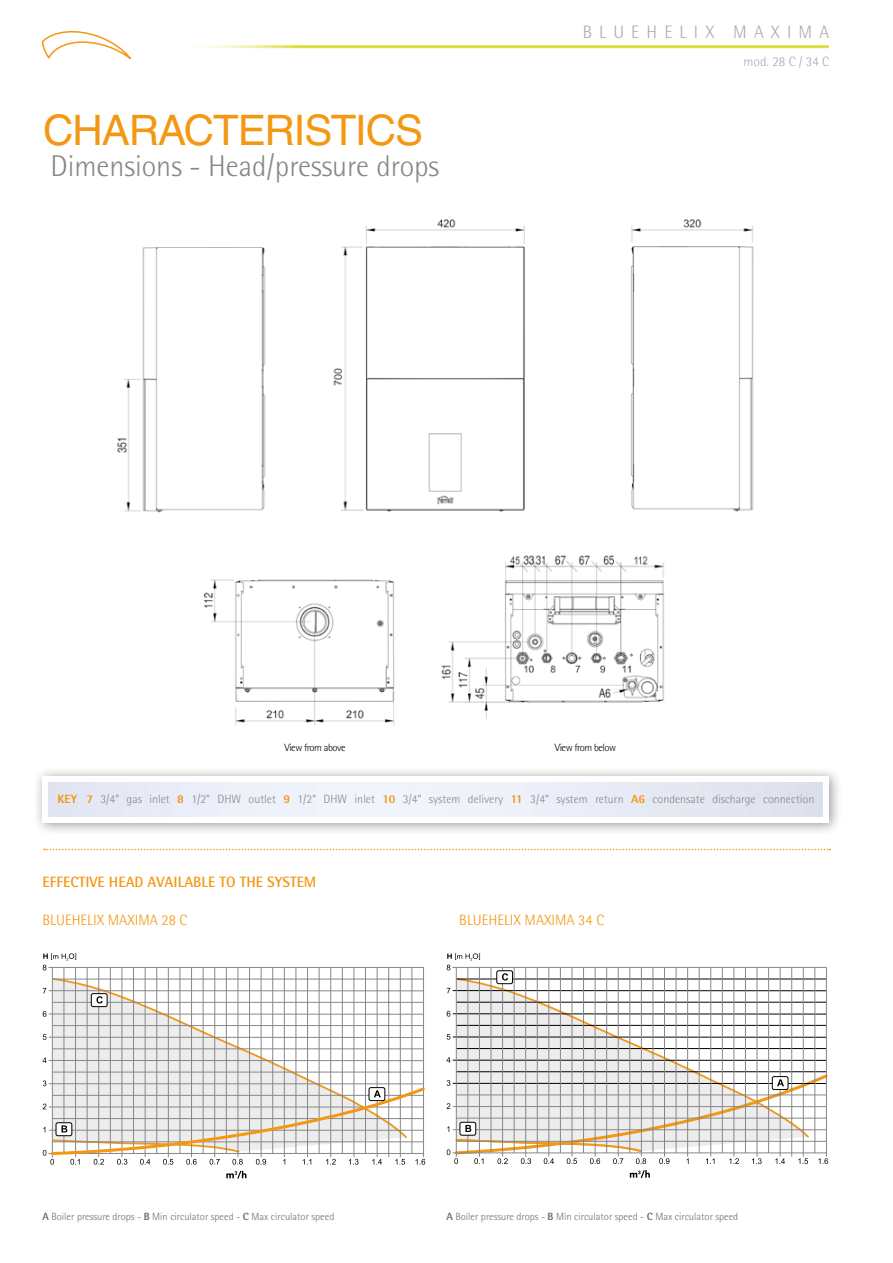
<style>
.page{position:relative;width:893px;height:1263px;background:#fff}
.page>*{position:absolute;margin:0;border:0;box-sizing:border-box;transform-origin:0 0}
.t1{font:42px "Helvetica LT Std";letter-spacing:-.025em;color:#f49712}
.t2{font:300 30px "Rotis Semi Sans Pro";color:#878787}
.t3{font:300 18px "Rotis Semi Sans Pro";letter-spacing:.4em;color:#aaa}
.t4{font:300 15px "Rotis Semi Sans Pro";color:#f49712}
.t5{font:700 15px "Rotis Semi Sans Pro";color:#f49712}
.t6{font:300 13.5px "Rotis Semi Sans Pro";color:#aaa}
.t7{font:300 12px "Rotis Semi Sans Pro";color:#878787}
.t8{font:300 10.5px "Rotis Semi Sans Pro";color:#706f6f}
.t9{font:300 10.5px "Rotis Semi Sans Pro";letter-spacing:-.04em;color:#000}
.s1{font-weight:800;color:#f49712}
.s2{font-weight:800}
</style>
<div class="page">
<img style="left:117px;top:219px;width:637px;height:507px">
<div style="left:32px;top:766px;width:810px;height:70px;background:#000;opacity:.4"></div>
<svg style="left:43px;top:776px;width:786px;height:46px;fill:#edf1fa"></svg>
<svg style="left:41px;top:31px;width:90px;height:29px"></svg>
<hr style="left:170px;top:45px;width:658px;height:3px;background:#ddde3a">
<svg style="left:51px;top:977px;width:358px;height:103px"></svg>
<svg style="left:226px;top:1171px;width:20px;height:8px"></svg>
<svg style="left:43px;top:953px;width:33px;height:17px"></svg>
<svg style="left:43px;top:1011px;width:3px;height:6px"></svg>
<svg style="left:43px;top:1034px;width:3px;height:6px"></svg>
<svg style="left:43px;top:1057px;width:3px;height:6px"></svg>
<hr style="left:214px;top:967px;width:1px;height:190px;background:#878787">
<hr style="left:168px;top:967px;width:1px;height:190px;background:#878787">
<hr style="left:122px;top:967px;width:1px;height:190px;background:#878787">
<hr style="left:75px;top:967px;width:1px;height:190px;background:#878787">
<hr style="left:238px;top:967px;width:1px;height:190px;background:#878787">
<hr style="left:191px;top:967px;width:1px;height:190px;background:#878787">
<hr style="left:145px;top:967px;width:1px;height:190px;background:#878787">
<hr style="left:98px;top:967px;width:1px;height:190px;background:#878787">
<hr style="left:64px;top:967px;width:1px;height:186px;background:#878787">
<hr style="left:87px;top:967px;width:1px;height:186px;background:#878787">
<hr style="left:110px;top:967px;width:1px;height:186px;background:#878787">
<hr style="left:133px;top:967px;width:1px;height:186px;background:#878787">
<hr style="left:156px;top:967px;width:1px;height:186px;background:#878787">
<hr style="left:180px;top:967px;width:1px;height:186px;background:#878787">
<hr style="left:203px;top:967px;width:1px;height:186px;background:#878787">
<hr style="left:226px;top:967px;width:1px;height:186px;background:#878787">
<hr style="left:261px;top:967px;width:1px;height:190px;background:#878787">
<hr style="left:249px;top:967px;width:1px;height:186px;background:#878787">
<hr style="left:284px;top:967px;width:1px;height:190px;background:#878787">
<hr style="left:296px;top:967px;width:1px;height:186px;background:#878787">
<hr style="left:272px;top:967px;width:1px;height:186px;background:#878787">
<hr style="left:307px;top:967px;width:1px;height:190px;background:#878787">
<hr style="left:319px;top:967px;width:1px;height:186px;background:#878787">
<hr style="left:330px;top:967px;width:1px;height:190px;background:#878787">
<hr style="left:354px;top:967px;width:1px;height:190px;background:#878787">
<hr style="left:342px;top:967px;width:1px;height:186px;background:#878787">
<hr style="left:377px;top:967px;width:1px;height:190px;background:#878787">
<hr style="left:365px;top:967px;width:1px;height:186px;background:#878787">
<hr style="left:400px;top:967px;width:1px;height:190px;background:#878787">
<hr style="left:412px;top:967px;width:1px;height:186px;background:#878787">
<hr style="left:52px;top:967px;width:1px;height:190px;background:#878787">
<hr style="left:423px;top:967px;width:1px;height:190px;background:#878787">
<hr style="left:52px;top:979px;width:371px;height:1px;background:#878787">
<hr style="left:52px;top:1002px;width:371px;height:1px;background:#878787">
<hr style="left:49px;top:990px;width:374px;height:1px;background:#878787">
<hr style="left:49px;top:1014px;width:374px;height:1px;background:#878787">
<hr style="left:52px;top:1072px;width:371px;height:1px;background:#878787">
<hr style="left:52px;top:1048px;width:371px;height:1px;background:#878787">
<hr style="left:52px;top:1025px;width:371px;height:1px;background:#878787">
<hr style="left:49px;top:1037px;width:374px;height:1px;background:#878787">
<hr style="left:49px;top:1060px;width:374px;height:1px;background:#878787">
<hr style="left:388px;top:967px;width:1px;height:190px;background:#878787">
<hr style="left:49px;top:967px;width:374px;height:1px;background:#878787">
<svg style="left:43px;top:1080px;width:383px;height:84px"></svg>
<div style="left:91px;top:994px;width:16px;height:13px;background:#fff;border-radius:2px"></div>
<div style="left:91px;top:993px;width:16px;height:14px;border:1px solid #000;border-radius:2px"></div>
<svg style="left:96px;top:996px;width:7px;height:7px"></svg>
<svg style="left:454px;top:977px;width:357px;height:95px"></svg>
<hr style="left:456px;top:979px;width:370px;height:1px;background:#000">
<hr style="left:456px;top:1002px;width:370px;height:1px;background:#000">
<hr style="left:453px;top:990px;width:373px;height:1px;background:#000">
<hr style="left:453px;top:1013px;width:373px;height:1px;background:#000">
<hr style="left:456px;top:1071px;width:370px;height:1px;background:#000">
<hr style="left:456px;top:1048px;width:370px;height:1px;background:#000">
<hr style="left:456px;top:1025px;width:370px;height:1px;background:#000">
<hr style="left:453px;top:1037px;width:373px;height:1px;background:#000">
<hr style="left:453px;top:1060px;width:373px;height:1px;background:#000">
<hr style="left:453px;top:967px;width:373px;height:1px;background:#878787">
<hr style="left:618px;top:967px;width:1px;height:189px;background:#878787">
<hr style="left:572px;top:967px;width:1px;height:189px;background:#878787">
<hr style="left:525px;top:967px;width:1px;height:189px;background:#878787">
<hr style="left:479px;top:967px;width:1px;height:189px;background:#878787">
<hr style="left:641px;top:967px;width:1px;height:189px;background:#878787">
<hr style="left:595px;top:967px;width:1px;height:189px;background:#878787">
<hr style="left:549px;top:967px;width:1px;height:189px;background:#878787">
<hr style="left:502px;top:967px;width:1px;height:189px;background:#878787">
<hr style="left:468px;top:967px;width:1px;height:186px;background:#878787">
<hr style="left:491px;top:967px;width:1px;height:186px;background:#878787">
<hr style="left:514px;top:967px;width:1px;height:186px;background:#878787">
<hr style="left:537px;top:967px;width:1px;height:186px;background:#878787">
<hr style="left:560px;top:967px;width:1px;height:186px;background:#878787">
<hr style="left:583px;top:967px;width:1px;height:186px;background:#878787">
<hr style="left:606px;top:967px;width:1px;height:186px;background:#878787">
<hr style="left:629px;top:967px;width:1px;height:186px;background:#878787">
<hr style="left:664px;top:967px;width:1px;height:189px;background:#878787">
<hr style="left:653px;top:967px;width:1px;height:186px;background:#878787">
<hr style="left:687px;top:967px;width:1px;height:189px;background:#878787">
<hr style="left:699px;top:967px;width:1px;height:186px;background:#878787">
<hr style="left:676px;top:967px;width:1px;height:186px;background:#878787">
<hr style="left:710px;top:967px;width:1px;height:189px;background:#878787">
<hr style="left:722px;top:967px;width:1px;height:186px;background:#878787">
<hr style="left:734px;top:967px;width:1px;height:189px;background:#878787">
<hr style="left:757px;top:967px;width:1px;height:189px;background:#878787">
<hr style="left:745px;top:967px;width:1px;height:186px;background:#878787">
<hr style="left:780px;top:967px;width:1px;height:189px;background:#878787">
<hr style="left:768px;top:967px;width:1px;height:186px;background:#878787">
<hr style="left:803px;top:967px;width:1px;height:189px;background:#878787">
<hr style="left:815px;top:967px;width:1px;height:186px;background:#878787">
<hr style="left:456px;top:967px;width:1px;height:189px;background:#878787">
<hr style="left:826px;top:967px;width:1px;height:189px;background:#878787">
<hr style="left:791px;top:967px;width:1px;height:189px;background:#878787">
<svg style="left:630px;top:1170px;width:20px;height:8px"></svg>
<svg style="left:447px;top:953px;width:33px;height:17px"></svg>
<svg style="left:447px;top:1011px;width:3px;height:5px"></svg>
<svg style="left:447px;top:1034px;width:3px;height:6px"></svg>
<svg style="left:446px;top:1057px;width:4px;height:6px"></svg>
<div style="left:497px;top:971px;width:16px;height:13px;background:#fff;border-radius:2px"></div>
<div style="left:497px;top:970px;width:16px;height:14px;border:1px solid #000;border-radius:2px"></div>
<svg style="left:502px;top:973px;width:6px;height:7px"></svg>
<svg style="left:447px;top:1072px;width:382px;height:92px"></svg>
<svg style="left:44px;top:849px;width:786px;height:1px"></svg>
<h1 class="t1" style="left:43px;top:106px;width:381px">CHARACTERISTICS</h1>
<h2 class="t2" style="left:51px;top:149px;width:390px">Dimensions - Head/pressure drops</h2>
<h3 class="t3" style="left:583px;top:22px;width:248px">BLUEHELIX MAXIMA</h3>
<p class="t6" style="left:744px;top:54px;width:87px">mod. 28 C / 34 C</p>
<p class="t9" style="left:285px;top:741px;width:63px">View from above</p>
<p class="t9" style="left:555px;top:741px;width:63px">View from below</p>
<p class="t7" style="left:57px;top:792px;width:758px"><span class="s1">KEY 7</span> 3/4” gas inlet <span class="s1">8</span> 1/2” DHW outlet <span class="s1">9</span> 1/2” DHW inlet <span class="s1">10</span> 3/4” system delivery <span class="s1">11</span> 3/4” system return <span class="s1">A6</span> condensate discharge connection</p>
<h3 class="t5" style="left:43px;top:873px;width:275px">EFFECTIVE HEAD AVAILABLE TO THE SYSTEM</h3>
<h3 class="t4" style="left:43px;top:911px;width:146px">BLUEHELIX MAXIMA 28 C</h3>
<h3 class="t4" style="left:459px;top:911px;width:146px">BLUEHELIX MAXIMA 34 C</h3>
<p class="t8" style="left:43px;top:1211px;width:293px"><span class="s2">A</span> Boiler pressure drops - <span class="s2">B</span> Min circulator speed - <span class="s2">C</span> Max circulator speed</p>
<p class="t8" style="left:446px;top:1211px;width:293px"><span class="s2">A</span> Boiler pressure drops - <span class="s2">B</span> Min circulator speed - <span class="s2">C</span> Max circulator speed</p>
</div>
